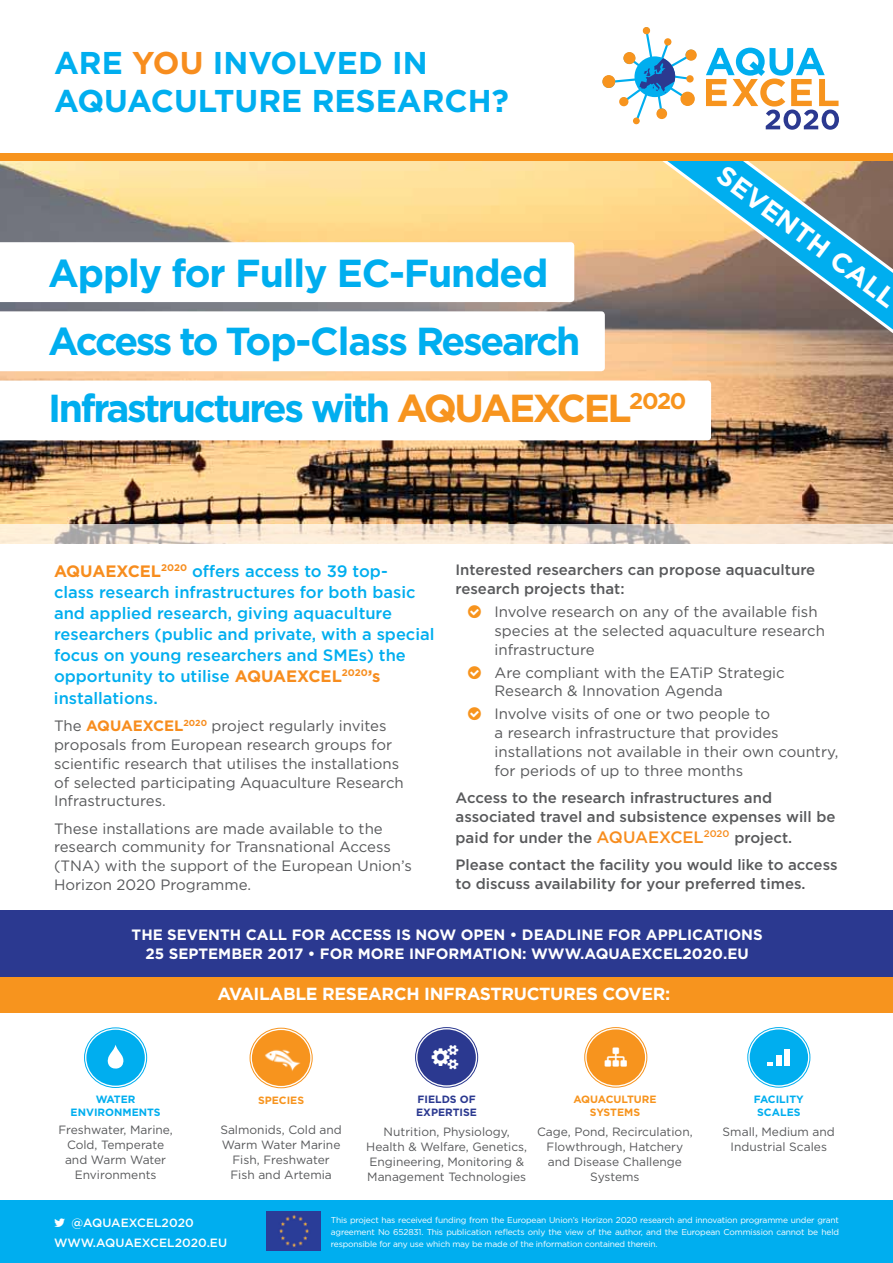
<style>
.page{position:relative;width:893px;height:1263px;background:#fff}
.page>*{position:absolute;margin:0;border:0;box-sizing:border-box;transform-origin:0 0}
.t1{font:700 39px/67.5px "Gotham";letter-spacing:-.06em;color:#00aeef}
.t2{font:700 31.5px "Gotham";color:#00aeef}
.t3{font:700 27px "Gotham";color:#fff}
.t4{font:700 17.55px "Gotham";letter-spacing:-.02em;color:#fff}
.t5{font:500 16.5px/21px "Gotham";color:#00aeef}
.t6{font:15px/18.8px "Gotham";color:#58595b}
.t7{font:500 15px/18.8px "Gotham";color:#58595b}
.t8{font:700 15px "Gotham";color:#fff}
.t9{font:12px/15px "Gotham";color:#58595b;text-align:center}
.t10{font:500 12px/19.5px "Gotham";letter-spacing:.005em;color:#fff}
.t11{font:700 10.5px/12.8px "Gotham";color:#00aeef}
.t12{font:700 10.5px/12.8px "Gotham";color:#f7941e;text-align:center}
.t13{font:700 10.5px/12.8px "Gotham";color:#2b3990}
.t14{font:8.4px/12px "Gotham";letter-spacing:-.02em;color:#fff;text-align:justify}
.s1{color:#f78d1e}
.s2{color:#f7941e}
.s3{font-weight:700;color:#f78d1e}
.s4{font-size:16.5px;color:#f78d1e}
</style>
<div class="page">
<img style="left:0;top:160px;width:893px;height:364px">
<svg style="left:439px;top:160px;width:454px;height:292px;background:#ada183"></svg>
<svg style="left:0;top:524px;width:893px;height:20px;background:#ebddce"></svg>
<div style="left:0;top:1200px;width:893px;height:63px;background:#00aeef"></div>
<svg style="left:603px;top:27px;width:93px;height:97px"></svg>
<svg style="left:706px;top:48px;width:133px;height:82px"></svg>
<div style="left:0;top:153px;width:893px;height:7px;background:#f7941e"></div>
<svg style="left:0;top:242px;width:574px;height:60px"></svg>
<svg style="left:0;top:311px;width:605px;height:60px"></svg>
<svg style="left:0;top:380px;width:711px;height:60px"></svg>
<div style="left:417px;top:1029px;width:59px;height:56px;background:#2b3990;border-radius:50%"></div>
<div style="left:415px;top:1027px;width:63px;height:60px;border:1px solid #2b3990;border-radius:50%"></div>
<div style="left:419px;top:1031px;width:55px;height:53px;border:1px solid #2b3990;border-radius:50%"></div>
<div style="left:0;top:976px;width:893px;height:37px;background:#f7941e"></div>
<div style="left:587px;top:1029px;width:58px;height:56px;background:#f7941e;border-radius:50%"></div>
<div style="left:584px;top:1027px;width:63px;height:60px;border:1px solid #f7941e;border-radius:50%"></div>
<div style="left:588px;top:1031px;width:55px;height:53px;border:1px solid #f7941e;border-radius:50%"></div>
<div style="left:750px;top:1029px;width:58px;height:56px;background:#00aeef;border-radius:50%"></div>
<div style="left:747px;top:1027px;width:63px;height:60px;border:1px solid #00aeef;border-radius:50%"></div>
<div style="left:751px;top:1031px;width:56px;height:53px;border:1px solid #00aeef;border-radius:50%"></div>
<div style="left:86px;top:1030px;width:59px;height:55px;background:#00aeef;border-radius:50%"></div>
<div style="left:84px;top:1027px;width:63px;height:61px;border:1px solid #00aeef;border-radius:50%"></div>
<div style="left:88px;top:1031px;width:55px;height:53px;border:1px solid #00aeef;border-radius:50%"></div>
<svg style="left:107px;top:1045px;width:17px;height:24px"></svg>
<div style="left:252px;top:1030px;width:58px;height:56px;background:#f7941e;border-radius:50%"></div>
<div style="left:250px;top:1028px;width:63px;height:60px;border:1px solid #f7941e;border-radius:50%"></div>
<div style="left:253px;top:1031px;width:56px;height:53px;border:1px solid #f7941e;border-radius:50%"></div>
<img style="left:262px;top:1038px;width:40px;height:40px">
<div style="left:0;top:910px;width:893px;height:66px;background:#2b3990"></div>
<img style="left:267px;top:1211px;width:54px;height:40px">
<svg style="left:767px;top:1062px;width:6px;height:3px"></svg>
<div style="left:776px;top:1055px;width:5px;height:10px;background:#fff"></div>
<div style="left:785px;top:1049px;width:5px;height:16px;background:#fff"></div>
<h2 class="t2" style="left:54px;top:42px;width:193px">ARE <span class="s1">YOU</span> INVOLVE</h2>
<h2 class="t2" style="left:358px;top:42px;width:51px">D IN</h2>
<h2 class="t2" style="left:54px;top:80px;width:73px">AQUACULTURE</h2>
<h2 class="t2" style="left:312px;top:80px;width:46px">RESEARCH</h2>
<h2 class="t2" style="left:492px;top:80px;width:19px">?</h2>
<h1 class="t1" style="left:48px;top:239px;width:640px">APPLY FOR FULLY EC-FUNDED<br>ACCESS TO TOP-CLASS RESEARCH<br>INFRASTRUCTURES WITH <span class="s2">AQUAEXCEL</span><sup>2020</sup></h1>
<h3 class="t3" style="left:731px;top:157px;width:217px;rotate:37deg">SEVENTH CALL</h3>
<p class="t5" style="left:54px;top:560px;width:382px"><span class="s3">AQUAEXCEL</span><sup>2020</sup> offers access to 39 top-<br>class research infrastructures for both basic and applied research, giving aquaculture researchers (public and private, with a special focus on young researchers and SMEs) the opportunity to utilise <span class="s3">AQUAEXCEL</span><sup>2020</sup><span class="s3">’S</span></p>
<p class="t5" style="left:54px;top:688px;width:105px">installations.</p>
<p class="t6" style="left:54px;top:716px;width:351px">The <span class="s3">AQUAEXCEL</span><sup>2020</sup> project regularly invites proposals from European research groups for scientific research that utilises the installations of selected participating Aquaculture Research Infrastructures.</p>
<p class="t6" style="left:54px;top:819px;width:359px">These installations are made available to the research community for Transnational Access (TNA) with the support of the European Union’s Horizon 2020 Programme.</p>
<p class="t7" style="left:455px;top:561px;width:361px">Interested researchers can propose aquaculture research projects that:</p>
<p class="t6" style="left:494px;top:602px;width:332px">Involve research on any of the available fish species at the selected aquaculture research infrastructure</p>
<p class="t6" style="left:494px;top:663px;width:292px">Are compliant with the EATiP Strategic<br>Research &amp; Innovation Agenda</p>
<p class="t6" style="left:495px;top:704px;width:345px">Involve visits of one or two people to<br>a research infrastructure that provides installations not available in their own country, for periods of up to three months</p>
<p class="t7" style="left:456px;top:788px;width:381px">Access to the research infrastructures and associated travel and subsistence expenses will be</p>
<p class="t7" style="left:455px;top:823px;width:384px;line-height:27.3px">paid for under the <span class="s4">AQUAEXCEL</span><sup>2020</sup> project.<br>Please contact the facility you would like to access</p>
<p class="t7" style="left:455px;top:874px;width:352px">to discuss availability for your preferred times.</p>
<p class="t8" style="left:132px;top:924px;width:172px">THE SEVENTH CALL FOR</p>
<p class="t8" style="left:330px;top:924px;width:23px">ACCESS</p>
<p class="t8" style="left:396px;top:924px;width:34px">IS NOW</p>
<p class="t8" style="left:461px;top:924px;width:12px">OPEN</p>
<p class="t8" style="left:510px;top:924px;width:24px">• DEA</p>
<p class="t8" style="left:556px;top:924px;width:22px">DLINE</p>
<p class="t8" style="left:608px;top:924px;width:12px">FOR</p>
<p class="t8" style="left:646px;top:924px;width:11px">APPLICATIONS</p>
<p class="t8" style="left:146px;top:944px;width:44px">25 SEPTEM</p>
<p class="t8" style="left:231px;top:944px;width:139px">BER 2017 • FOR MORE</p>
<p class="t8" style="left:409px;top:944px;width:12px">INFORMATION</p>
<p class="t8" style="left:522px;top:944px;width:27px">: WWW</p>
<p class="t8" style="left:580px;top:944px;width:40px">.AQUAEXCEL</p>
<p class="t8" style="left:683px;top:944px;width:56px">2020.EU</p>
<p class="t11" style="left:71px;top:1093px;width:91px;text-align:center">WATER<br>ENVIRONMENTS</p>
<p class="t9" style="left:58px;top:1122px;width:116px">Freshwater, Marine,<br>Cold, Temperate and Warm Water<br>Environments</p>
<p class="t4" style="left:217px;top:982px;width:24px">AVAILA</p>
<p class="t4" style="left:283px;top:982px;width:65px">BLE RESEARCH</p>
<p class="t4" style="left:424px;top:982px;width:19px">INFRASTRUCTURES</p>
<p class="t4" style="left:603px;top:982px;width:26px">COVER</p>
<p class="t4" style="left:665px;top:982px;width:7px">:</p>
<p class="t12" style="left:258px;top:1093px;width:48px">SPECIES</p>
<p class="t9" style="left:220px;top:1122px;width:123px">Salmonids, Cold and<br>Warm Water Marine<br>Fish, Freshwater<br>Fish and Artemia</p>
<p class="t13" style="left:416px;top:1093px;width:62px">FIELDS OF<br>EXPERTISE</p>
<p class="t9" style="left:366px;top:1123px;width:162px">Nutrition, Physiology,<br>Health &amp; Welfare, Genetics,<br>Engineering, Monitoring &amp;<br>Management Technologies</p>
<p class="t12" style="left:573px;top:1093px;width:85px">AQUACULTURE<br>SYSTEMS</p>
<p class="t9" style="left:537px;top:1123px;width:157px">Cage, Pond, Recirculation,<br>Flowthrough, Hatchery and Disease Challenge<br>Systems</p>
<p class="t11" style="left:757px;top:1093px;width:43px;text-indent:-3px">FACILITY<br>SCALES</p>
<p class="t9" style="left:723px;top:1123px;width:114px">Small, Medium and<br>Industrial Scales</p>
<p class="t10" style="left:54px;top:1213px;width:141px;text-indent:17px">@AQUAEXCEL2020 www.aquaexcel</p>
<p class="t10" style="left:175px;top:1233px;width:44px">2020.eu</p>
<p class="t14" style="left:331px;top:1214px;width:510px">This project has received funding from the European Union’s Horizon 2020 research and innovation programme under grant agreement No 652831. This publication reflects only the view of the author, and the European Commission cannot be held responsible for any use which may be made of the information contained therein.</p>
</div>
